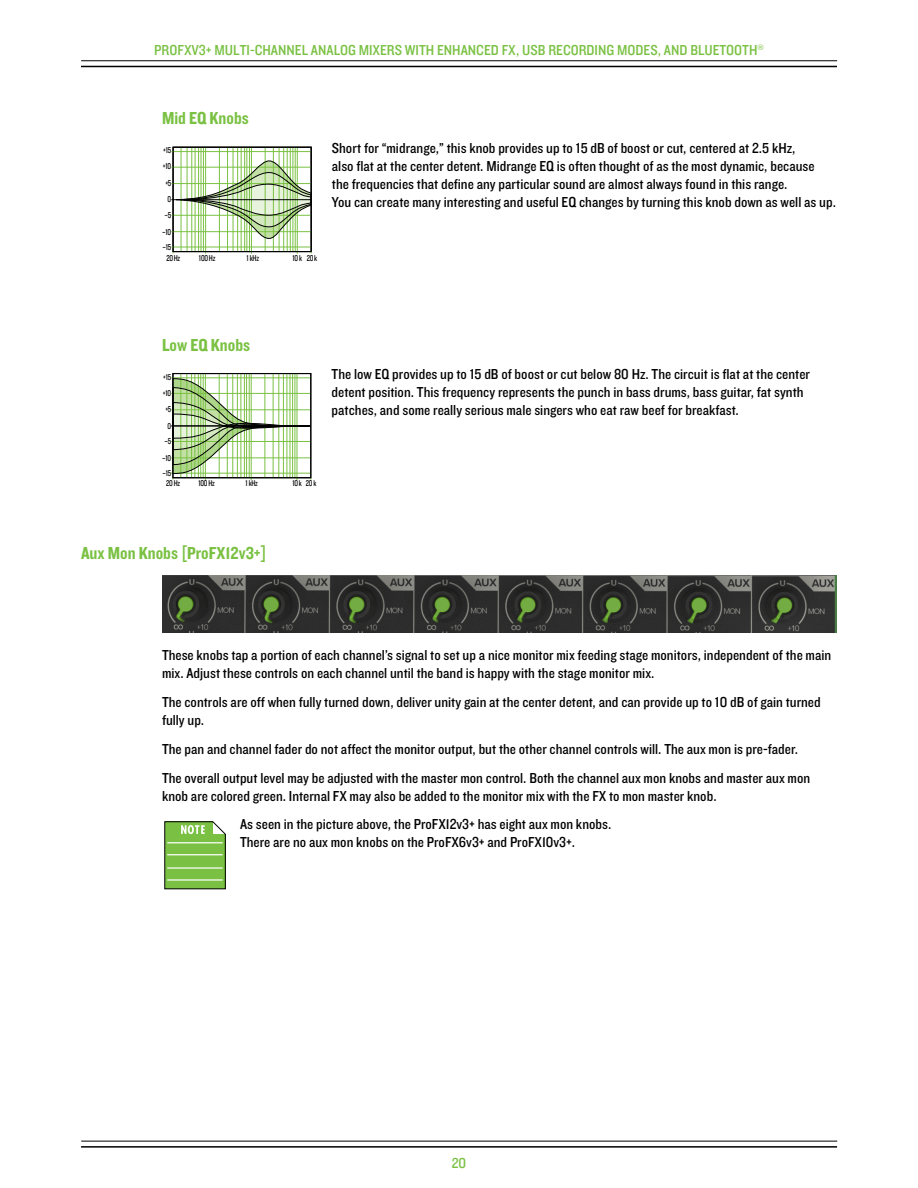
<style>
.page{position:relative;width:918px;height:1188px;background:#fff}
.page>*{position:absolute;margin:0;border:0;box-sizing:border-box;transform-origin:0 0}
.t1{font:18px "Knockout 50 Welterweight";color:#7ac143}
.t2{font:15px/18px "Knockout 30 Junior Welterwt";color:#000}
.t3{font:15px "Knockout 30 Junior Welterwt";color:#7ac143}
.t4{font:8.85px/16.4px "Knockout 30 Junior Welterwt";letter-spacing:-.04em;color:#000;scale:.82 1}
.t5{font:8.7px/16.5px "Knockout 30 Junior Welterwt";letter-spacing:-.04em;color:#000;scale:.82 1}
</style>
<div class="page">
<hr style="left:81px;top:66px;width:756px;height:1px;background:#000">
<hr style="left:81px;top:60px;width:756px;height:1px;background:#000">
<hr style="left:81px;top:1146px;width:756px;height:2px;background:#000">
<hr style="left:81px;top:1141px;width:756px;height:1px;background:#000">
<svg style="left:175px;top:149px;width:135px;height:101px"></svg>
<hr style="left:181px;top:147px;width:1px;height:105px;background:#7ac143">
<hr style="left:187px;top:147px;width:1px;height:105px;background:#7ac143">
<hr style="left:192px;top:147px;width:1px;height:105px;background:#7ac143">
<hr style="left:195px;top:147px;width:1px;height:105px;background:#7ac143">
<hr style="left:198px;top:147px;width:1px;height:105px;background:#7ac143">
<hr style="left:201px;top:147px;width:1px;height:105px;background:#7ac143">
<hr style="left:203px;top:147px;width:1px;height:105px;background:#7ac143">
<hr style="left:205px;top:147px;width:1px;height:106px;background:#7ac143">
<hr style="left:219px;top:147px;width:1px;height:105px;background:#7ac143">
<hr style="left:227px;top:147px;width:1px;height:105px;background:#7ac143">
<hr style="left:233px;top:147px;width:1px;height:105px;background:#7ac143">
<hr style="left:237px;top:147px;width:1px;height:105px;background:#7ac143">
<hr style="left:241px;top:147px;width:1px;height:105px;background:#7ac143">
<hr style="left:244px;top:147px;width:1px;height:105px;background:#7ac143">
<hr style="left:247px;top:147px;width:1px;height:105px;background:#7ac143">
<hr style="left:249px;top:147px;width:1px;height:105px;background:#7ac143">
<hr style="left:251px;top:147px;width:1px;height:106px;background:#7ac143">
<hr style="left:265px;top:147px;width:1px;height:105px;background:#7ac143">
<hr style="left:273px;top:147px;width:1px;height:105px;background:#7ac143">
<hr style="left:279px;top:147px;width:1px;height:105px;background:#7ac143">
<hr style="left:283px;top:147px;width:1px;height:105px;background:#7ac143">
<hr style="left:287px;top:147px;width:1px;height:105px;background:#7ac143">
<hr style="left:290px;top:147px;width:1px;height:105px;background:#7ac143">
<hr style="left:293px;top:147px;width:1px;height:105px;background:#7ac143">
<hr style="left:295px;top:147px;width:1px;height:105px;background:#7ac143">
<hr style="left:297px;top:147px;width:1px;height:106px;background:#7ac143">
<hr style="left:172px;top:247px;width:139px;height:1px;background:#7ac143">
<hr style="left:172px;top:151px;width:139px;height:1px;background:#7ac143">
<div style="left:173px;top:147px;width:139px;height:105px;border:1px solid #000"></div>
<svg style="left:172px;top:160px;width:139px;height:79px"></svg>
<svg style="left:174px;top:375px;width:135px;height:3px"></svg>
<hr style="left:181px;top:374px;width:1px;height:104px;background:#7ac143">
<hr style="left:187px;top:374px;width:1px;height:104px;background:#7ac143">
<hr style="left:191px;top:374px;width:1px;height:104px;background:#7ac143">
<hr style="left:195px;top:374px;width:1px;height:104px;background:#7ac143">
<hr style="left:198px;top:374px;width:1px;height:104px;background:#7ac143">
<hr style="left:201px;top:374px;width:1px;height:104px;background:#7ac143">
<hr style="left:203px;top:374px;width:1px;height:104px;background:#7ac143">
<hr style="left:205px;top:374px;width:1px;height:106px;background:#7ac143">
<hr style="left:219px;top:374px;width:1px;height:104px;background:#7ac143">
<hr style="left:227px;top:374px;width:1px;height:104px;background:#7ac143">
<hr style="left:233px;top:374px;width:1px;height:104px;background:#7ac143">
<hr style="left:237px;top:374px;width:1px;height:104px;background:#7ac143">
<hr style="left:241px;top:374px;width:1px;height:104px;background:#7ac143">
<hr style="left:244px;top:374px;width:1px;height:104px;background:#7ac143">
<hr style="left:246px;top:374px;width:1px;height:104px;background:#7ac143">
<hr style="left:249px;top:374px;width:1px;height:104px;background:#7ac143">
<hr style="left:251px;top:374px;width:1px;height:106px;background:#7ac143">
<hr style="left:265px;top:374px;width:1px;height:104px;background:#7ac143">
<hr style="left:273px;top:374px;width:1px;height:104px;background:#7ac143">
<hr style="left:279px;top:374px;width:1px;height:104px;background:#7ac143">
<hr style="left:283px;top:374px;width:1px;height:104px;background:#7ac143">
<hr style="left:287px;top:374px;width:1px;height:104px;background:#7ac143">
<hr style="left:290px;top:374px;width:1px;height:104px;background:#7ac143">
<hr style="left:292px;top:374px;width:1px;height:104px;background:#7ac143">
<hr style="left:295px;top:374px;width:1px;height:104px;background:#7ac143">
<hr style="left:297px;top:374px;width:1px;height:106px;background:#7ac143">
<svg style="left:171px;top:378px;width:141px;height:102px"></svg>
<img style="left:162px;top:576px;width:675px;height:56px">
<div style="left:165px;top:822px;width:60px;height:67px;background:#7ac143"></div>
<div style="left:164px;top:821px;width:62px;height:68px;border:1px solid #000"></div>
<svg style="left:181px;top:825px;width:24px;height:9px"></svg>
<hr style="left:167px;top:842px;width:56px;height:1px;background:#fff">
<hr style="left:167px;top:854px;width:56px;height:1px;background:#fff">
<hr style="left:167px;top:867px;width:56px;height:2px;background:#fff">
<hr style="left:167px;top:879px;width:56px;height:2px;background:#fff">
<svg style="left:211px;top:821px;width:15px;height:15px"></svg>
<p class="t3" style="left:154px;top:40px;width:611px">PROFXV3+ MULTI-CHANNEL ANALOG MIXERS WITH ENHANCED FX, USB RECORDING MODES, AND BLUETOOTH®</p>
<p class="t1" style="left:162px;top:106px;width:88px">Mid EQ Knobs</p>
<p class="t4" style="left:163px;top:142px;width:11px">+15</p>
<p class="t4" style="left:165px;top:174px;width:9px">+5<br>0</p>
<p class="t4" style="left:163px;top:158px;width:12px">+10</p>
<p class="t4" style="left:162px;top:206px;width:13px;line-height:17px">–5 –10</p>
<p class="t4" style="left:166px;top:241px;width:18px;line-height:11.1px;text-indent:-4px">–15<br>20 Hz</p>
<p class="t4" style="left:199px;top:249px;width:21px">100 Hz</p>
<p class="t4" style="left:247px;top:249px;width:17px">1 kHz</p>
<p class="t4" style="left:293px;top:249px;width:32px">10 k 20 k</p>
<p class="t2" style="left:332px;top:138px;width:506px">Short for “midrange,” this knob provides up to 15 dB of boost or cut, centered at 2.5 kHz,<br>also flat at the center detent. Midrange EQ is often thought of as the most dynamic, because<br>the frequencies that define any particular sound are almost always found in this range.<br>You can create many interesting and useful EQ changes by turning this knob down as well as up.</p>
<p class="t1" style="left:162px;top:333px;width:90px">Low EQ Knobs</p>
<p class="t5" style="left:163px;top:369px;width:11px">+15</p>
<p class="t5" style="left:165px;top:401px;width:9px">+5<br>0</p>
<p class="t5" style="left:163px;top:384px;width:12px">+10</p>
<p class="t5" style="left:162px;top:433px;width:12px">–5 –10</p>
<p class="t5" style="left:166px;top:468px;width:18px;line-height:10.4px;text-indent:-4px">–15<br>20 Hz</p>
<p class="t5" style="left:199px;top:475px;width:21px">100 Hz</p>
<p class="t5" style="left:246px;top:475px;width:16px">1 kHz</p>
<p class="t5" style="left:292px;top:475px;width:31px">10 k 20 k</p>
<p class="t2" style="left:332px;top:365px;width:480px">The low EQ provides up to 15 dB of boost or cut below 80 Hz. The circuit is flat at the center detent position. This frequency represents the punch in bass drums, bass guitar, fat synth patches, and some really serious male singers who eat raw beef for breakfast.</p>
<p class="t1" style="left:81px;top:542px;width:187px">Aux Mon Knobs [ProFX12v3+]</p>
<p class="t2" style="left:162px;top:646px;width:671px">These knobs tap a portion of each channel’s signal to set up a nice monitor mix feeding stage monitors, independent of the main mix. Adjust these controls on each channel until the band is happy with the stage monitor mix.</p>
<p class="t2" style="left:162px;top:692px;width:660px">The controls are off when fully turned down, deliver unity gain at the center detent, and can provide up to 10 dB of gain turned fully up.</p>
<p class="t2" style="left:162px;top:734px;width:650px;line-height:28.8px">The pan and channel fader do not affect the monitor output, but the other channel controls will. The aux mon is pre-fader.<br>The overall output level may be adjusted with the master mon control. Both the channel aux mon knobs and master aux mon</p>
<p class="t2" style="left:240px;top:781px;width:478px;line-height:28.8px;text-indent:-78px">knob are colored green. Internal FX may also be added to the monitor mix with the FX to mon master knob.<br>As seen in the picture above, the ProFX12v3+ has eight aux mon knobs.</p>
<p class="t2" style="left:240px;top:833px;width:337px">There are no aux mon knobs on the ProFX6v3+ and ProFX10v3+.</p>
<p class="t3" style="left:452px;top:1153px;width:16px">20</p>
</div>
